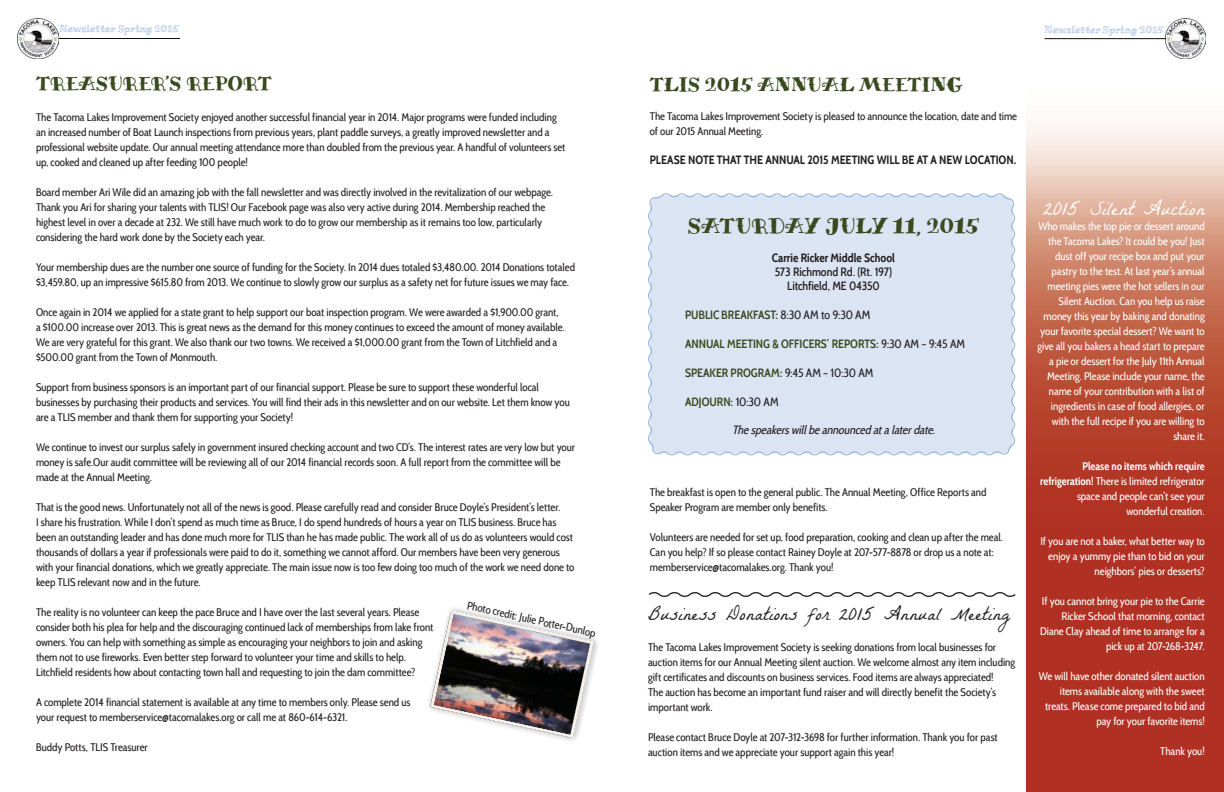
<style>
.page{position:relative;width:1224px;height:792px;background:#fff}
.page>*{position:absolute;margin:0;border:0;box-sizing:border-box;transform-origin:0 0}
.t1{font:22px "Miltonian Tattoo";color:#394a1f}
.t2{font:20px "Miltonian Tattoo";color:#394a1f}
.t3{font:20px "La Belle Aurore";letter-spacing:.01em;color:#fff}
.t4{font:19px "La Belle Aurore";letter-spacing:.015em;color:#231f20}
.t5{font:600 12px "Cabin Condensed";letter-spacing:-.005em;color:#394a1f}
.t6{font:700 12px "Cabin Condensed";color:#231f20}
.t7{font:500 12px/14.4px "Cabin Condensed";letter-spacing:-.01em;color:#231f20;text-align:center}
.t8{font:italic 12px "Cabin Condensed";color:#231f20}
.t9{font:11px/15px "Cabin Condensed";letter-spacing:-.005em;color:#231f20}
.t10{font:11px/15px "Cabin Condensed";letter-spacing:-.005em;color:#fff;text-align:right}
.t11{font:10px "Miltonian";letter-spacing:.005em;color:#92b1dc}
.s1{font-weight:400;color:#231f20}
.s2{font-weight:700}
</style>
<div class="page">
<img style="left:18px;top:18px;width:41px;height:41px">
<hr style="left:59px;top:38px;width:121px;height:1px;background:#0c0c09">
<img style="left:1165px;top:18px;width:41px;height:41px">
<hr style="left:1045px;top:38px;width:121px;height:1px;background:#0c0c09">
<svg style="left:1026px;top:122px;width:198px;height:670px;background:#bf5b49"></svg>
<img style="left:429px;top:608px;width:169px;height:133px">
<svg style="left:649px;top:592px;width:367px;height:5px"></svg>
<div style="left:648px;top:193px;width:368px;height:263px;background:#dbe4f3"></div>
<p class="t11" style="left:60px;top:23px;width:121px">Newsletter Spring 2015</p>
<p class="t11" style="left:1045px;top:24px;width:121px">Newsletter Spring 2015</p>
<h2 class="t2" style="left:36px;top:72px;width:237px">TREASURER’S REPORT</h2>
<p class="t9" style="left:36px;top:110px;width:531px">The Tacoma Lakes Improvement Society enjoyed another successful financial year in 2014. Major programs were funded including an increased number of Boat Launch inspections from previous years, plant paddle surveys, a greatly improved newsletter and a professional website update. Our annual meeting attendance more than doubled from the previous year. A handful of volunteers set up, cooked and cleaned up after feeding 100 people!</p>
<p class="t9" style="left:36px;top:185px;width:519px">Board member Ari Wile did an amazing job with the fall newsletter and was directly involved in the revitalization of our webpage.<br>Thank you Ari for sharing your talents with TLIS! Our Facebook page was also very active during 2014. Membership reached the highest level in over a decade at 232. We still have much work to do to grow our membership as it remains too low, particularly considering the hard work done by the Society each year.</p>
<p class="t9" style="left:36px;top:260px;width:541px">Your membership dues are the number one source of funding for the Society. In 2014 dues totaled $3,480.00. 2014 Donations totaled $3,459.80, up an impressive $615.80 from 2013. We continue to slowly grow our surplus as a safety net for future issues we may face.</p>
<p class="t9" style="left:36px;top:305px;width:530px">Once again in 2014 we applied for a state grant to help support our boat inspection program. We were awarded a $1,900.00 grant, a $100.00 increase over 2013. This is great news as the demand for this money continues to exceed the amount of money available.<br>We are very grateful for this grant. We also thank our two towns. We received a $1,000.00 grant from the Town of Litchfield and a $500.00 grant from the Town of Monmouth.</p>
<p class="t9" style="left:36px;top:380px;width:535px">Support from business sponsors is an important part of our financial support. Please be sure to support these wonderful local businesses by purchasing their products and services. You will find their ads in this newsletter and on our website. Let them know you are a TLIS member and thank them for supporting your Society!</p>
<p class="t9" style="left:36px;top:440px;width:541px">We continue to invest our surplus safely in government insured checking account and two CD’s. The interest rates are very low but your money is safe.Our audit committee will be reviewing all of our 2014 financial records soon. A full report from the committee will be made at the Annual Meeting.</p>
<p class="t9" style="left:36px;top:500px;width:540px">That is the good news. Unfortunately not all of the news is good. Please carefully read and consider Bruce Doyle’s President’s letter.<br>I share his frustration. While I don’t spend as much time as Bruce, I do spend hundreds of hours a year on TLIS business. Bruce has been an outstanding leader and has done much more for TLIS than he has made public. The work all of us do as volunteers would cost thousands of dollars a year if professionals were paid to do it, something we cannot afford. Our members have been very generous with your financial donations, which we greatly appreciate. The main issue now is too few doing too much of the work we need done to keep TLIS relevant now and in the future.</p>
<p class="t9" style="left:36px;top:605px;width:399px">The reality is no volunteer can keep the pace Bruce and I have over the last several years. Please consider both his plea for help and the discouraging continued lack of memberships from lake front owners. You can help with something as simple as encouraging your neighbors to join and asking them not to use fireworks. Even better step forward to volunteer your time and skills to help.<br>Litchfield residents how about contacting town hall and requesting to join the dam committee?</p>
<p class="t9" style="left:36px;top:695px;width:376px">A complete 2014 financial statement is available at any time to members only. Please send us your request to memberservice@tacomalakes.org or call me at 860-614-6321.</p>
<p class="t9" style="left:36px;top:740px;width:113px">Buddy Potts, TLIS Treasurer</p>
<p class="t9" style="left:469px;top:598px;width:133px;rotate:12deg">Photo credit: Julie Potter-Dunlop</p>
<h2 class="t2" style="left:650px;top:72px;width:314px">TLIS 2015 ANNUAL MEETING</h2>
<p class="t9" style="left:650px;top:109px;width:369px">The Tacoma Lakes Improvement Society is pleased to announce the location, date and time of our 2015 Annual Meeting.</p>
<p class="t6" style="left:650px;top:153px;width:368px">PLEASE NOTE THAT THE ANNUAL 2015 MEETING WILL BE AT A NEW LOCATION.</p>
<h1 class="t1" style="left:688px;top:213px;width:293px">SATURDAY JULY 11, 2015</h1>
<p class="t6" style="left:772px;top:250px;width:125px">Carrie Ricker Middle School</p>
<p class="t7" style="left:775px;top:265px;width:119px">573 Richmond Rd. (Rt. 197)<br>Litchfield, ME 04350</p>
<p class="t5" style="left:685px;top:308px;width:187px">PUBLIC BREAKFAST: <span class="s1">8:30 AM to 9:30 AM</span></p>
<p class="t5" style="left:685px;top:337px;width:281px">ANNUAL MEETING &amp; OFFICERS’ REPORTS: <span class="s1">9:30 AM – 9:45 AM</span></p>
<p class="t5" style="left:685px;top:365px;width:190px">SPEAKER PROGRAM: <span class="s1">9:45 AM – 10:30 AM</span></p>
<p class="t5" style="left:685px;top:394px;width:95px">ADJOURN: <span class="s1">10:30 AM</span></p>
<p class="t8" style="left:732px;top:423px;width:207px">Thespeakerswillbeannounced atalaterdate.</p>
<p class="t9" style="left:650px;top:484px;width:338px">The breakfast is open to the general public. The Annual Meeting, Office Reports and<br>Speaker Program are member only benefits.</p>
<p class="t9" style="left:650px;top:529px;width:355px">Volunteers are needed for set up, food preparation, cooking and clean up after the meal.<br>Can you help? If so please contact Rainey Doyle at 207-577-8878 or drop us a note at: memberservice@tacomalakes.org. Thank you!</p>
<h3 class="t4" style="left:648px;top:603px;width:363px">Business Donations for 2015 Annual Meeting</h3>
<p class="t9" style="left:648px;top:640px;width:369px">The Tacoma Lakes Improvement Society is seeking donations from local businesses for auction items for our Annual Meeting silent auction. We welcome almost any item including gift certificates and discounts on business services. Food items are always appreciated!<br>The auction has become an important fund raiser and will directly benefit the Society’s important work.</p>
<p class="t9" style="left:648px;top:730px;width:351px">Please contact Bruce Doyle at 207-312-3698 for further information. Thank you for past auction items and we appreciate your support again this year!</p>
<h2 class="t3" style="left:1043px;top:196px;width:164px">2015 Silent Auction</h2>
<p class="t10" style="left:1037px;top:218px;width:169px">Who makes the top pie or dessert around the Tacoma Lakes? It could be you! Just dust off your recipe box and put your pastry to the test. At last year’s annual meeting pies were the hot sellers in our Silent Auction. Can you help us raise money this year by baking and donating your favorite special dessert? We want to give all you bakers a head start to prepare a pie or dessert for the July 11th Annual Meeting. Please include your name, the name of your contribution with a list of ingredients in case of food allergies, or with the full recipe if you are willing to share it.</p>
<p class="t10" style="left:1040px;top:458px;width:166px"><span class="s2">Please no items which require refrigeration!</span> There is limited refrigerator space and people can’t see your wonderful creation.</p>
<p class="t10" style="left:1040px;top:533px;width:166px">If you are not a baker, what better way to enjoy a yummy pie than to bid on your neighbors’ pies or desserts?</p>
<p class="t10" style="left:1040px;top:593px;width:166px">If you cannot bring your pie to the Carrie Ricker School that morning, contact Diane Clay ahead of time to arrange for a pick up at 207-268-3247.</p>
<p class="t10" style="left:1039px;top:669px;width:168px">We will have other donated silent auction items available along with the sweet treats. Please come prepared to bid and pay for your favorite items!</p>
<p class="t10" style="left:1160px;top:744px;width:46px">Thank you!</p>
</div>
